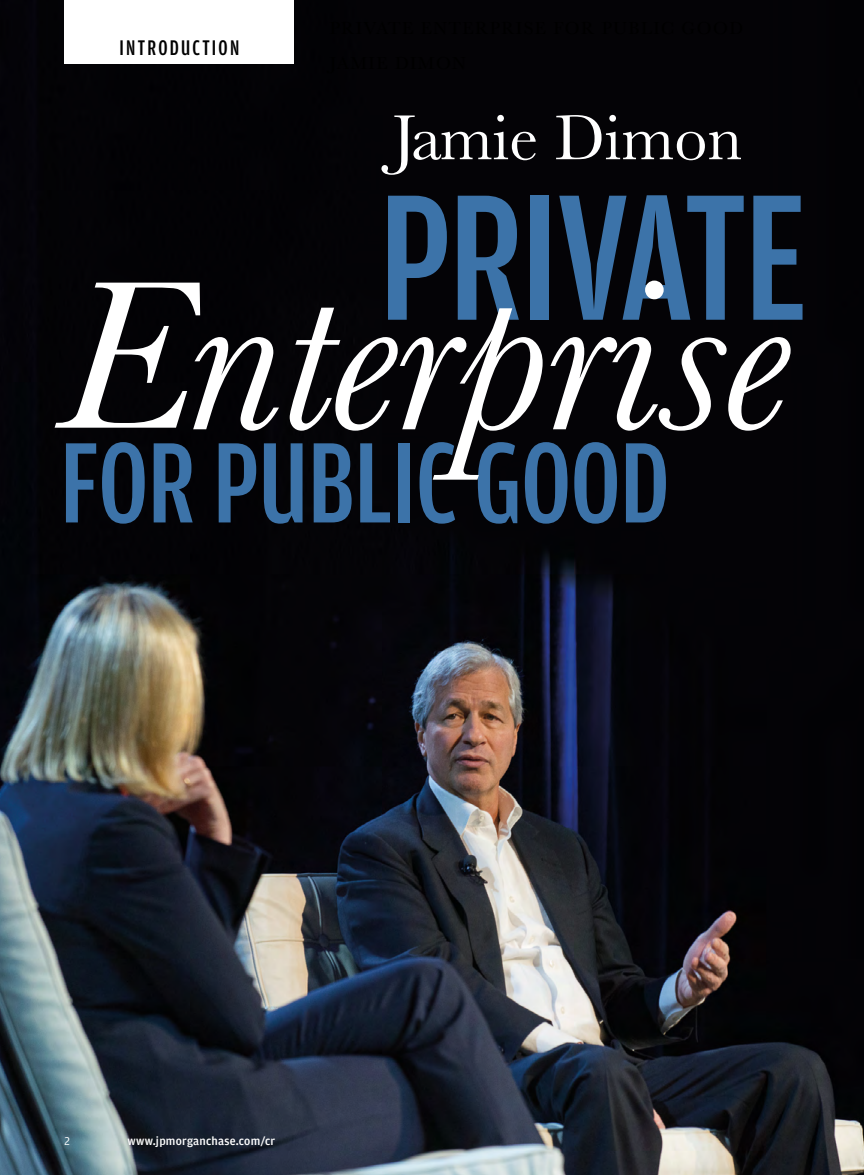
<style>
.page{position:relative;width:864px;height:1175px;background:#fff}
.page>*{position:absolute;margin:0;border:0;box-sizing:border-box;transform-origin:0 0}
.t1{font:500 190.5px "Amplitude Comp";letter-spacing:-.01em;color:#3c73a9}
.t2{font:500 121.5px "Amplitude Comp";color:#3c73a9}
.t3{font:66px "Baskerville";color:#fff}
.Running_head_-_P{font:500 22.5px "Amplitude Comp";letter-spacing:.1em;color:#000}
.t4{font:700 12px "Amplitude TF";letter-spacing:.02em;color:#fff}
.t5{font:12px "Amplitude TF";color:#fff}
</style>
<div class="page">
<img style="left:0;top:0;width:864px;height:1174px">
<svg style="left:55px;top:280px;width:736px;height:199px;background:#2d2c2f"></svg>
<div style="left:64px;top:0;width:229px;height:64px;background:#fff"></div>
<p class="Running_head_-_P" style="left:120px;top:36px;width:121px">INTRODUCTION</p>
<h3 class="t3" style="left:392px;top:96px;width:352px">Jamie Dimon</h3>
<h1 class="t1" style="left:379px;top:156px;width:430px">PRIVATE</h1>
<h2 class="t2" style="left:60px;top:418px;width:610px">FOR PUBLIC GOOD</h2>
<p class="t5" style="left:64px;top:1134px;width:8px">2</p>
<p class="t4" style="left:128px;top:1134px;width:149px">www.jpmorganchase.com/cr</p>
</div>
